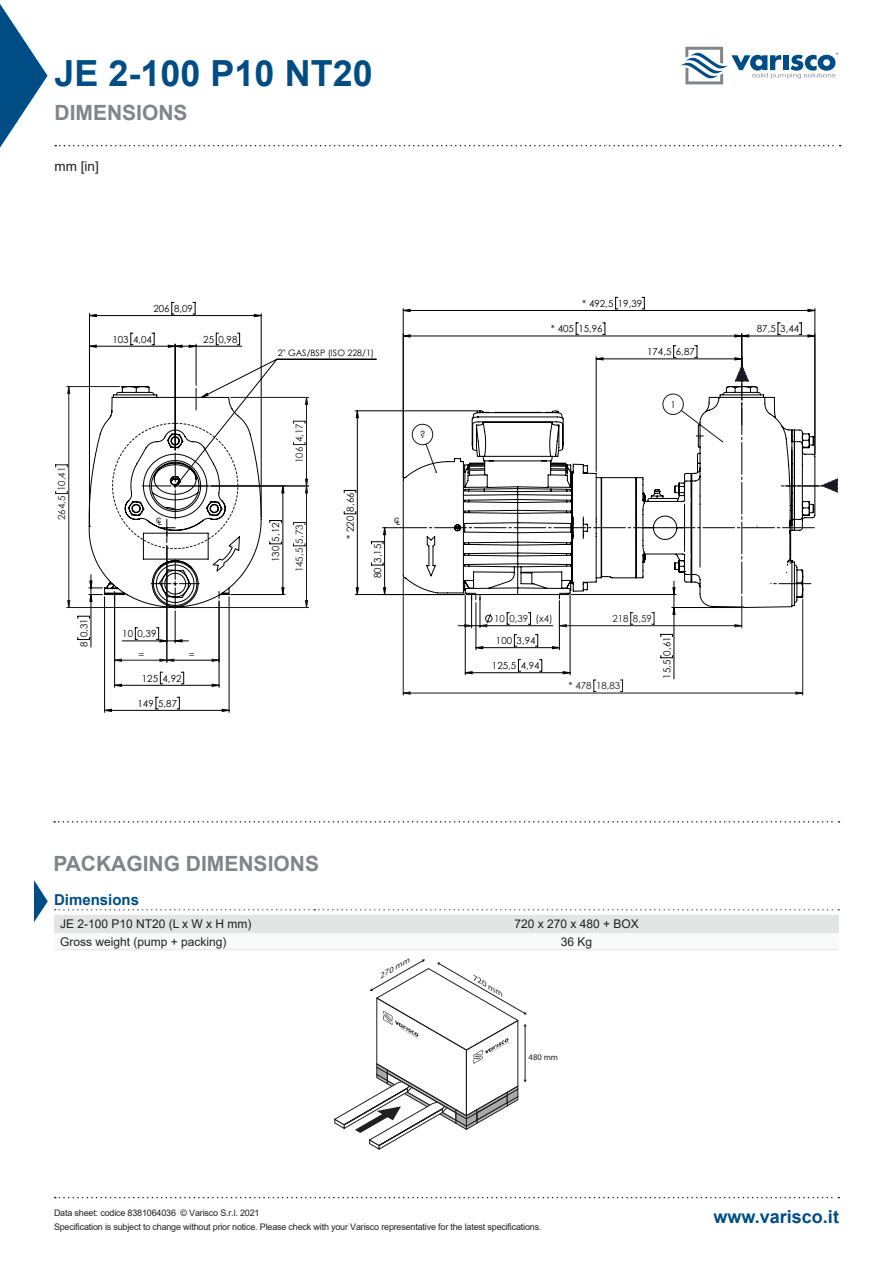
<style>
.page{position:relative;width:893px;height:1263px;background:#fff}
.page>*{position:absolute;margin:0;border:0;box-sizing:border-box;transform-origin:0 0}
.t1{font:700 36px "Arial";color:#004d85}
.t2{font:700 21px "Arial";color:#7f858a}
.t3{font:700 18px "Arial";color:#004d85}
.t4{font:700 15px "Arial";color:#004d85}
.t5{font:13.5px "Arial";color:#231f20}
.t6{font:12px "Arial";color:#231f20}
.t7{font:9.75px "Century Gothic";color:#000}
.t8{font:9.75px "Century Gothic";color:#191924}
.t9{font:9px/13.5px "Arial";letter-spacing:-.02em;color:#231f20}
.t10{font:8.85px "Century Gothic";color:#000}
.t11{font:8.55px "Myriad Pro";color:#231f20}
.t12{font:italic 7.5px "Myriad Pro";color:#231f20;scale:1.33 1}
.t13{font:7.35px "Arial";color:#000}
.s1{font-style:inherit}
</style>
<div class="page">
<svg style="left:0;top:4px;width:48px;height:144px"></svg>
<svg style="left:54px;top:821px;width:785px;height:1px"></svg>
<svg style="left:334px;top:959px;width:193px;height:191px"></svg>
<svg style="left:54px;top:909px;width:785px;height:41px"></svg>
<svg style="left:34px;top:880px;width:14px;height:42px"></svg>
<svg style="left:55px;top:145px;width:786px;height:1px"></svg>
<svg style="left:55px;top:1197px;width:784px;height:1px"></svg>
<svg style="left:680px;top:47px;width:158px;height:37px"></svg>
<svg style="left:55px;top:491px;width:13px;height:3px"></svg>
<svg style="left:55px;top:465px;width:13px;height:2px"></svg>
<hr style="left:67px;top:607px;width:106px;height:1px;background:#191924">
<hr style="left:67px;top:386px;width:53px;height:1px;background:#191924">
<svg style="left:171px;top:302px;width:3px;height:7px"></svg>
<svg style="left:193px;top:302px;width:3px;height:7px"></svg>
<svg style="left:615px;top:297px;width:3px;height:12px"></svg>
<svg style="left:642px;top:297px;width:3px;height:12px"></svg>
<hr style="left:815px;top:308px;width:1px;height:147px;background:#000">
<hr style="left:403px;top:308px;width:1px;height:170px;background:#000">
<svg style="left:68px;top:387px;width:10px;height:220px"></svg>
<svg style="left:78px;top:323px;width:760px;height:389px"></svg>
<svg style="left:403px;top:386px;width:412px;height:222px"></svg>
<p class="t1" style="left:55px;top:48px;width:320px">JE 2-100 P10 NT20</p>
<p class="t2" style="left:55px;top:98px;width:135px">DIMENSIONS</p>
<p class="t5" style="left:55px;top:157px;width:46px">mm [in]</p>
<p class="t7" style="left:153px;top:302px;width:41px">206 8,09</p>
<p class="t7" style="left:112px;top:333px;width:41px">103 4,04</p>
<p class="t7" style="left:203px;top:333px;width:36px">25 0,98</p>
<p class="t8" style="left:56px;top:520px;width:55px;rotate:-90deg">264,5 10,41</p>
<p class="t13" style="left:156px;top:517px;width:8px">CL</p>
<p class="t7" style="left:78px;top:647px;width:30px;rotate:-90deg">8 0,31</p>
<p class="t7" style="left:122px;top:628px;width:36px">10 0,39</p>
<p class="t8" style="left:139px;top:649px;width:7px">=</p>
<p class="t8" style="left:189px;top:649px;width:7px">=</p>
<p class="t7" style="left:142px;top:672px;width:41px">125 4,92</p>
<p class="t7" style="left:138px;top:697px;width:41px">149 5,87</p>
<p class="t10" style="left:278px;top:347px;width:98px">2" GAS/BSP (ISO 228/1)</p>
<p class="t8" style="left:293px;top:463px;width:41px;rotate:-90deg">106 4,17</p>
<p class="t7" style="left:270px;top:562px;width:41px;rotate:-90deg">130 5,12</p>
<p class="t8" style="left:293px;top:572px;width:49px;rotate:-90deg">145,5 5,73</p>
<p class="t8" style="left:420px;top:429px;width:7px">?</p>
<p class="t7" style="left:344px;top:539px;width:48px;rotate:-90deg">* 220 8,66</p>
<p class="t7" style="left:372px;top:578px;width:36px;rotate:-90deg">80 3,15</p>
<p class="t13" style="left:394px;top:517px;width:8px">CL</p>
<p class="t2" style="left:53px;top:849px;width:267px">PACKAGING DIMENSIONS</p>
<p class="t7" style="left:582px;top:297px;width:61px">* 492,5 19,39</p>
<p class="t7" style="left:551px;top:323px;width:53px">* 405 15,96</p>
<p class="t7" style="left:647px;top:346px;width:49px">174,5 6,87</p>
<p class="t8" style="left:670px;top:398px;width:7px">1</p>
<p class="t8" style="left:494px;top:613px;width:60px">10 0,39 (x4)</p>
<p class="t8" style="left:612px;top:613px;width:41px">218 8,59</p>
<p class="t7" style="left:496px;top:635px;width:41px">100 3,94</p>
<p class="t7" style="left:661px;top:679px;width:44px;rotate:-90deg">15,5 0,61</p>
<p class="t7" style="left:492px;top:660px;width:49px">125,5 4,94</p>
<p class="t8" style="left:568px;top:680px;width:53px">* 478 18,83</p>
<p class="t4" style="left:54px;top:889px;width:87px">Dimensions</p>
<p class="t6" style="left:60px;top:916px;width:193px">JE 2-100 P10 NT20 (L x W x H mm)</p>
<p class="t6" style="left:514px;top:916px;width:126px">720 x 270 x 480 + BOX</p>
<p class="t6" style="left:60px;top:933px;width:168px">Gross weight (pump + packing)</p>
<p class="t6" style="left:561px;top:933px;width:33px">36 Kg</p>
<p class="t12" style="left:377px;top:973px;width:27px;rotate:-30deg">270 mm</p>
<p class="t12" style="left:476px;top:974px;width:27px;rotate:30deg">720 mm</p>
<p class="t11" style="left:529px;top:1053px;width:31px">480 mm</p>
<p class="t7" style="left:757px;top:323px;width:44px">87,5 3,44</p>
<p class="t9" style="left:54px;top:1206px;width:489px">Data sheet: codice 8381064036 © Varisco S.r.l. 2021<br>Specification is subject to change without prior notice. Please check with your Varisco representative for the lates<span class="s1">t</span> specifications.</p>
<p class="t3" style="left:714px;top:1204px;width:127px">www.varisco.it</p>
</div>
